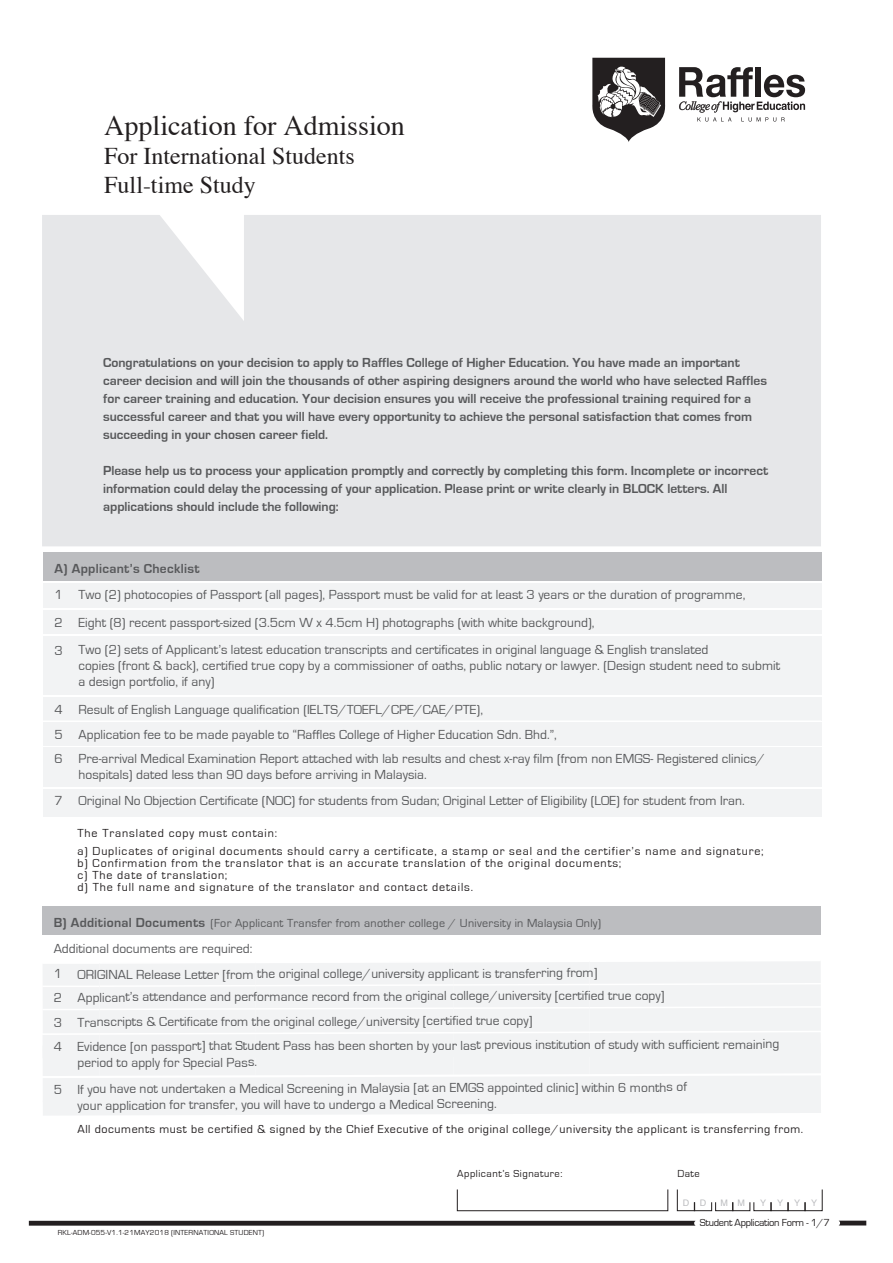
<style>
.page{position:relative;width:893px;height:1263px;background:#fff}
.page>*{position:absolute;margin:0;border:0;box-sizing:border-box;transform-origin:0 0}
.t1{font:28.05px "Times";color:#231f20}
.t2{font:24px/28.8px "Times";color:#231f20}
.t3{font:13.5px/24.5px "Eurostile";letter-spacing:.005em;color:#57585a}
.t4{font:700 13.5px/18px "Eurostile";color:#57585a}
.t5{font:700 13.5px "Eurostile";letter-spacing:.025em;color:#57585a}
.t6{font:12px/12px "Eurostile";letter-spacing:.075em;color:#231f20}
.t7{font:12px "Eurostile";letter-spacing:.05em;color:#231f20}
.t8{font:12px "Eurostile";letter-spacing:.025em;color:#57585a}
.t9{font:10.5px "Eurostile";letter-spacing:-.025em;color:#231f20}
.t10{font:10.5px "Eurostile";letter-spacing:.05em;color:#231f20}
.t11{font:10.5px "Eurostile";letter-spacing:.015em;color:#231f20}
.t12{font:9px "Helvetica";color:#bcbdc0}
.t13{font:7.5px "Eurostile";letter-spacing:.025em;color:#231f20}
.s1{font-weight:700;font-size:13.5px}
</style>
<div class="page">
<div style="left:42px;top:215px;width:779px;height:331px;background:#e6e7e9"></div>
<svg style="left:592px;top:58px;width:74px;height:84px"></svg>
<svg style="left:679px;top:67px;width:126px;height:55px"></svg>
<hr style="left:29px;top:1221px;width:667px;height:4px;background:#231f20">
<svg style="left:677px;top:1189px;width:146px;height:22px"></svg>
<div style="left:457px;top:1189px;width:211px;height:22px;border:1px solid #231f20"></div>
<svg style="left:839px;top:1221px;width:27px;height:4px"></svg>
<div style="left:42px;top:906px;width:779px;height:29px;background:#bcbdc0"></div>
<div style="left:43px;top:962px;width:778px;height:153px;background:#f2f3f4"></div>
<div style="left:43px;top:1035px;width:57px;height:23px;background:#f2f3f4"></div>
<div style="left:43px;top:552px;width:779px;height:29px;background:#bcbdc0"></div>
<div style="left:590px;top:722px;width:231px;height:23px;background:#f2f3f4"></div>
<div style="left:454px;top:722px;width:136px;height:23px;background:#f2f3f4"></div>
<div style="left:256px;top:722px;width:198px;height:23px;background:#f2f3f4"></div>
<div style="left:100px;top:722px;width:156px;height:23px;background:#f2f3f4"></div>
<div style="left:43px;top:722px;width:57px;height:23px;background:#f2f3f4"></div>
<div style="left:590px;top:748px;width:231px;height:39px;background:#f2f3f4"></div>
<div style="left:454px;top:748px;width:136px;height:39px;background:#f2f3f4"></div>
<div style="left:256px;top:748px;width:198px;height:39px;background:#f2f3f4"></div>
<div style="left:100px;top:748px;width:156px;height:39px;background:#f2f3f4"></div>
<div style="left:43px;top:748px;width:57px;height:39px;background:#f2f3f4"></div>
<div style="left:590px;top:790px;width:231px;height:27px;background:#f2f3f4"></div>
<div style="left:454px;top:790px;width:136px;height:27px;background:#f2f3f4"></div>
<div style="left:256px;top:790px;width:198px;height:27px;background:#f2f3f4"></div>
<div style="left:100px;top:790px;width:156px;height:27px;background:#f2f3f4"></div>
<div style="left:43px;top:790px;width:57px;height:27px;background:#f2f3f4"></div>
<div style="left:590px;top:610px;width:231px;height:24px;background:#f2f3f4"></div>
<div style="left:454px;top:610px;width:136px;height:24px;background:#f2f3f4"></div>
<div style="left:256px;top:610px;width:198px;height:24px;background:#f2f3f4"></div>
<div style="left:100px;top:610px;width:156px;height:24px;background:#f2f3f4"></div>
<div style="left:43px;top:610px;width:57px;height:24px;background:#f2f3f4"></div>
<div style="left:590px;top:636px;width:231px;height:59px;background:#f2f3f4"></div>
<div style="left:454px;top:636px;width:136px;height:59px;background:#f2f3f4"></div>
<div style="left:256px;top:636px;width:198px;height:59px;background:#f2f3f4"></div>
<div style="left:100px;top:636px;width:156px;height:59px;background:#f2f3f4"></div>
<div style="left:43px;top:636px;width:57px;height:59px;background:#f2f3f4"></div>
<div style="left:590px;top:583px;width:231px;height:25px;background:#f2f3f4"></div>
<div style="left:454px;top:583px;width:136px;height:25px;background:#f2f3f4"></div>
<div style="left:256px;top:583px;width:198px;height:25px;background:#f2f3f4"></div>
<div style="left:100px;top:583px;width:156px;height:25px;background:#f2f3f4"></div>
<div style="left:43px;top:583px;width:57px;height:25px;background:#f2f3f4"></div>
<div style="left:590px;top:697px;width:231px;height:24px;background:#f2f3f4"></div>
<div style="left:454px;top:697px;width:136px;height:24px;background:#f2f3f4"></div>
<div style="left:256px;top:697px;width:198px;height:24px;background:#f2f3f4"></div>
<div style="left:100px;top:697px;width:156px;height:24px;background:#f2f3f4"></div>
<div style="left:43px;top:697px;width:57px;height:24px;background:#f2f3f4"></div>
<hr style="left:43px;top:720px;width:57px;height:2px;background:#fff">
<hr style="left:100px;top:720px;width:156px;height:2px;background:#fff">
<hr style="left:256px;top:720px;width:198px;height:2px;background:#fff">
<hr style="left:454px;top:720px;width:136px;height:2px;background:#fff">
<hr style="left:590px;top:720px;width:231px;height:2px;background:#fff">
<h1 class="t1" style="left:104px;top:100px;width:302px">Application for Admission</h1>
<h2 class="t2" style="left:104px;top:140px;width:252px">For International Students<br>Full-time Study</h2>
<p class="t4" style="left:103px;top:354px;width:665px">Congratulations on your decision to apply to Raffles College of Higher Education. You have made an important career decision and will join the thousands of other aspiring designers around the world who have selected Raffles for career training and education. Your decision ensures you will receive the professional training required for a successful career and that you will have every opportunity to achieve the personal satisfaction that comes from succeeding in your chosen career field.</p>
<p class="t4" style="left:103px;top:462px;width:667px">Please help us to process your application promptly and correctly by completing this form. Incomplete or incorrect information could delay the processing of your application. Please print or write clearly in BLOCK letters. All applications should include the following:</p>
<p class="t5" style="left:55px;top:561px;width:147px">A) Applicant’s Checklist</p>
<p class="t3" style="left:55px;top:581px;width:692px;line-height:28px">1 Two (2) photocopies of Passport (all pages), Passport must be valid for at least 3 years or the duration of programme,<br>2</p>
<p class="t3" style="left:78px;top:609px;width:632px;line-height:26.5px">Eight (8) recent passport-sized (3.5cm W x 4.5cm H) photographs (with white background),<br>Two (2) sets of Applicant’s latest education transcripts and certificates in original language &amp; English translated</p>
<p class="t3" style="left:78px;top:657px;width:703px;line-height:16.2px">copies (front &amp; back), certified true copy by a commissioner of oaths, public notary or lawyer. (Design student need to submit a design portfolio, if any)</p>
<p class="t3" style="left:55px;top:639px;width:10px">3</p>
<p class="t3" style="left:55px;top:697px;width:430px">4 Result of English Language qualification (IELTS/TOEFL/CPE/CAE/PTE),</p>
<p class="t3" style="left:78px;top:722px;width:688px">Application fee to be made payable to “Raffles College of Higher Education Sdn. Bhd.”,<br>Pre-arrival Medical Examination Report attached with lab results and chest x-ray film (from non EMGS- Registered clinics/</p>
<p class="t3" style="left:79px;top:763px;width:350px">hospitals) dated less than 90 days before arriving in Malaysia.</p>
<p class="t3" style="left:55px;top:722px;width:10px">5<br>6</p>
<p class="t3" style="left:55px;top:789px;width:692px">7 Original No Objection Certificate (NOC) for students from Sudan; Original Letter of Eligibility (LOE) for student from Iran.</p>
<p class="t6" style="left:77px;top:825px;width:687px;line-height:18px">The Translated copy must contain:<br>a) Duplicates of original documents should carry a certificate, a stamp or seal and the certifier’s name and signature;</p>
<p class="t6" style="left:78px;top:858px;width:545px">b) Confirmation from the translator that is an accurate translation of the original documents; c) The date of translation;<br>d) The full name and signature of the translator and contact details.</p>
<p class="t8" style="left:54px;top:916px;width:549px"><span class="s1">B) Additional Documents</span> (For Applicant Transfer from another college / University in Malaysia Only)</p>
<p class="t3" style="left:77px;top:963px;width:589px;line-height:22.4px">ORIGINAL Release Letter [from the original college/university applicant is transferring from]<br>Applicant’s attendance and performance record from the original college/university [certified true copy]</p>
<p class="t3" style="left:77px;top:1010px;width:703px;line-height:23.9px">Transcripts &amp; Certificate from the original college/university [certified true copy]<br>Evidence [on passport] that Student Pass has been shorten by your last previous institution of study with sufficient remaining</p>
<p class="t3" style="left:77px;top:1050px;width:611px;line-height:25.7px">period to apply for Special Pass.<br>If you have not undertaken a Medical Screening in Malaysia [at an EMGS appointed clinic] within 6 months of</p>
<p class="t3" style="left:78px;top:1093px;width:421px">your application for transfer, you will have to undergo a Medical Screening.</p>
<p class="t3" style="left:54px;top:937px;width:200px">Additional documents are required:</p>
<p class="t3" style="left:54px;top:962px;width:10px;line-height:23.5px">1<br>2</p>
<p class="t3" style="left:54px;top:1011px;width:10px;line-height:23.7px">3<br>4</p>
<p class="t3" style="left:54px;top:1077px;width:10px">5</p>
<p class="t7" style="left:77px;top:1122px;width:727px">All documents must be certified &amp; signed by the Chief Executive of the original college/university the applicant is transferring from.</p>
<p class="t13" style="left:58px;top:1229px;width:208px">RKL-ADM-055-V1.1-21MAY2018 (INTERNATIONAL STUDENT)</p>
<p class="t10" style="left:457px;top:1168px;width:107px">Applicant’s Signature:</p>
<p class="t11" style="left:677px;top:1168px;width:24px">Date</p>
<p class="t12" style="left:683px;top:1196px;width:25px">D D</p>
<p class="t12" style="left:720px;top:1196px;width:26px">M M</p>
<p class="t12" style="left:760px;top:1196px;width:59px">YYYY</p>
<p class="t9" style="left:700px;top:1216px;width:131px">Student Application Form - 1/7</p>
</div>
